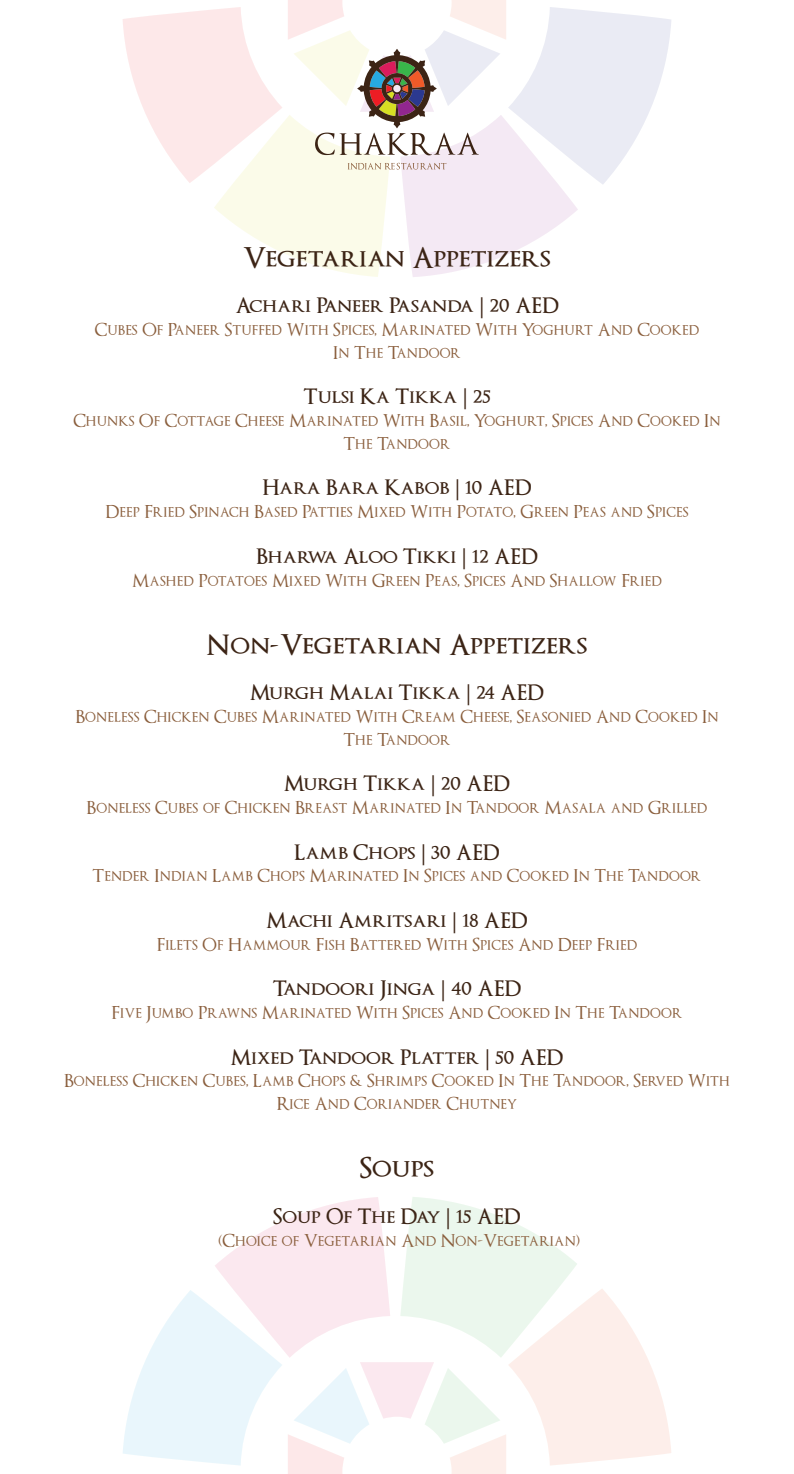
<style>
.page{position:relative;width:794px;height:1474px;background:#fff}
.page>*{position:absolute;margin:0;border:0;box-sizing:border-box;transform-origin:0 0}
.t1{font:600 28px "Optimus Princeps";color:#3c2415}
.t2{font:600 21px "Optimus Princeps";color:#3c2415}
.t3{font:17.5px/22.8px "Optimus Princeps";letter-spacing:.01em;color:#8a5e3c;text-align:center}
.s1{font-family:"Minion Pro";font-weight:400}
</style>
<div class="page">
<svg style="left:123px;top:1197px;width:548px;height:276px"></svg>
<svg style="left:123px;top:0;width:548px;height:277px"></svg>
<h1 class="t1" style="left:243px;top:243px;width:309px">Vegetarian Appetizers</h1>
<p class="t2" style="left:235px;top:295px;width:325px">Achari Paneer Pasanda <span class="s1">|</span> 20 AED</p>
<p class="t3" style="left:95px;top:319px;width:606px">Cubes Of Paneer Stuffed With Spices, Marinated With Yoghurt And Cooked<br>In The Tandoor</p>
<p class="t2" style="left:303px;top:386px;width:188px">Tulsi Ka Tikka <span class="s1">|</span> 25</p>
<p class="t3" style="left:73px;top:410px;width:649px">Chunks Of Cottage Cheese Marinated With Basil, Yoghurt, Spices And Cooked In<br>The Tandoor</p>
<p class="t2" style="left:262px;top:477px;width:271px">Hara Bara Kabob <span class="s1">|</span> 10 AED</p>
<p class="t3" style="left:105px;top:501px;width:584px">Deep Fried Spinach Based Patties Mixed With Potato, Green Peas and Spices</p>
<p class="t2" style="left:256px;top:545px;width:283px">Bharwa Aloo Tikki <span class="s1">|</span> 12 AED</p>
<p class="t3" style="left:132px;top:569px;width:531px">Mashed Potatoes Mixed With Green Peas, Spices And Shallow Fried</p>
<h1 class="t1" style="left:206px;top:630px;width:382px">Non-Vegetarian Appetizers</h1>
<p class="t2" style="left:250px;top:681px;width:296px">Murgh Malai Tikka <span class="s1">|</span> 24 AED</p>
<p class="t3" style="left:75px;top:706px;width:644px">Boneless Chicken Cubes Marinated With Cream Cheese, Seasonied And Cooked In<br>The Tandoor</p>
<p class="t2" style="left:284px;top:772px;width:227px">Murgh Tikka <span class="s1">|</span> 20 AED</p>
<p class="t3" style="left:87px;top:797px;width:622px">Boneless Cubes of Chicken Breast Marinated In Tandoor Masala and Grilled</p>
<p class="t2" style="left:294px;top:841px;width:207px">Lamb Chops <span class="s1">|</span> 30 AED</p>
<p class="t3" style="left:93px;top:865px;width:610px">Tender Indian Lamb Chops Marinated In Spices and Cooked In The Tandoor</p>
<p class="t2" style="left:266px;top:909px;width:263px">Machi Amritsari <span class="s1">|</span> 18 AED</p>
<p class="t3" style="left:157px;top:933px;width:482px">Filets Of Hammour Fish Battered With Spices And Deep Fried</p>
<p class="t2" style="left:273px;top:977px;width:250px">Tandoori Jinga <span class="s1">|</span> 40 AED</p>
<p class="t3" style="left:112px;top:1002px;width:572px">Five Jumbo Prawns Marinated With Spices And Cooked In The Tandoor</p>
<p class="t2" style="left:231px;top:1045px;width:334px">Mixed Tandoor Platter <span class="s1">|</span> 50 AED</p>
<p class="t3" style="left:64px;top:1070px;width:667px">Boneless Chicken Cubes, Lamb Chops &amp; Shrimps Cooked In The Tandoor, Served With<br>Rice And Coriander Chutney</p>
<h1 class="t1" style="left:360px;top:1153px;width:76px">Soups</h1>
<p class="t2" style="left:273px;top:1205px;width:249px">Soup Of The Day <span class="s1">|</span> 15 AED</p>
<p class="t3" style="left:218px;top:1229px;width:363px">(Choice of Vegetarian And Non-Vegetarian)</p>
</div>
